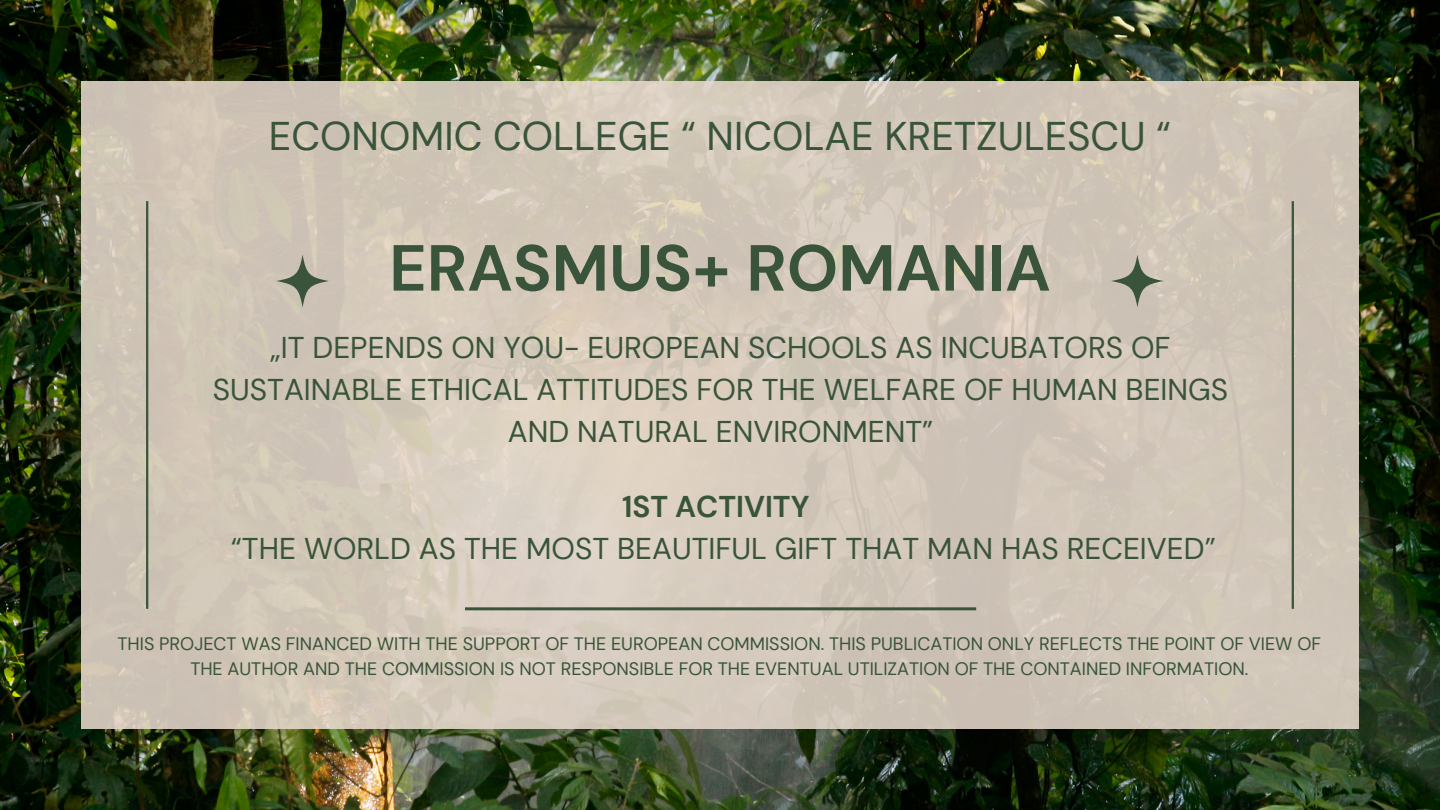
<style>
.page{position:relative;width:1440px;height:810px;background:#fff}
.page>*{position:absolute;margin:0;border:0;box-sizing:border-box;transform-origin:0 0}
.t1{font:700 65px "DM Sans";color:#39543b}
.t2{font:40px "DM Sans";color:#39543b}
.t3{font:30px/42px "DM Sans";color:#39543b;text-align:center}
.t4{font:700 30px "DM Sans";color:#39543b}
.t5{font:18px/24.8px "DM Sans";color:#39543b;text-align:center}
</style>
<div class="page">
<img style="left:0;top:0;width:1440px;height:810px">
<div style="left:81px;top:81px;width:1278px;height:648px;background:linear-gradient(to bottom,#d2c7b8,#d3c9bb)"></div>
<hr style="left:146px;top:201px;width:2px;height:408px;background:#39543b">
<hr style="left:1292px;top:201px;width:2px;height:408px;background:#39543b">
<svg style="left:276px;top:255px;width:53px;height:52px;background:#a4a393"></svg>
<svg style="left:1111px;top:255px;width:53px;height:52px;background:#a4a494"></svg>
<hr style="left:465px;top:607px;width:511px;height:3px;background:#39543b">
<p class="t2" style="left:269px;top:110px;width:904px">ECONOMIC COLLEGE “ NICOLAE KRETZULESCU “</p>
<p class="t1" style="left:389px;top:226px;width:663px">ERASMUS+ ROMANIA</p>
<p class="t3" style="left:213px;top:327px;width:1017px">„IT DEPENDS ON YOU- EUROPEAN SCHOOLS AS INCUBATORS OF<br>SUSTAINABLE ETHICAL ATTITUDES FOR THE WELFARE OF HUMAN BEINGS<br>AND NATURAL ENVIRONMENT”</p>
<p class="t4" style="left:622px;top:487px;width:189px">1ST ACTIVITY</p>
<p class="t3" style="left:231px;top:527px;width:986px">“THE WORLD AS THE MOST BEAUTIFUL GIFT THAT MAN HAS RECEIVED”</p>
<p class="t5" style="left:118px;top:631px;width:1205px">THIS PROJECT WAS FINANCED WITH THE SUPPORT OF THE EUROPEAN COMMISSION. THIS PUBLICATION ONLY REFLECTS THE POINT OF VIEW OF<br>THE AUTHOR AND THE COMMISSION IS NOT RESPONSIBLE FOR THE EVENTUAL UTILIZATION OF THE CONTAINED INFORMATION.</p>
</div>
